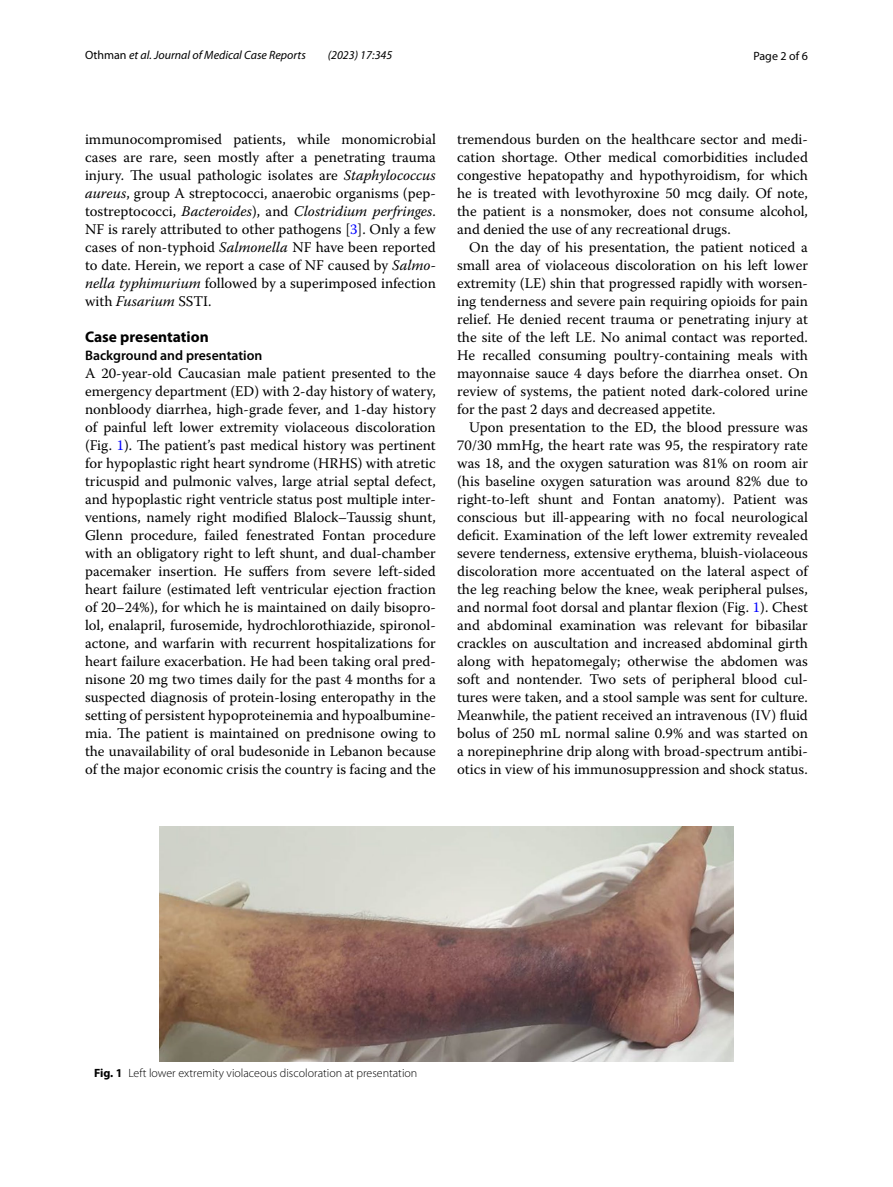
<style>
.page{position:relative;width:893px;height:1187px;background:#fff}
.page>*{position:absolute;margin:0;border:0;box-sizing:border-box;transform-origin:0 0}
.t1{font:700 15.45px "Myriad Pro";color:#000}
.t2{font:14.7px/18px "Warnock Pro";color:#000;text-align:justify}
.t3{font:600 13.8px "Myriad Pro";color:#000}
.t4{font:300 12px "Myriad Pro";color:#000}
.t5{font:italic 12px "Myriad Pro";color:#000}
.t6{font:12px "Myriad Pro";color:#000}
.s1{font-style:normal}
.s2{font-style:italic}
.s3{color:#00f}
.s4{font-weight:700}
</style>
<div class="page">
<img style="left:159px;top:826px;width:575px;height:235px">
<p class="t5" style="left:85px;top:48px;width:222px"><span class="s1">Othman</span> et al. Journal of Medical Case Reports</p>
<p class="t5" style="left:328px;top:48px;width:66px">(2023) 17:345</p>
<p class="t6" style="left:753px;top:48px;width:56px">Page 2 of 6</p>
<p class="t2" style="left:85px;top:130px;width:352px">immunocompromised patients, while monomicrobial cases are rare, seen mostly after a penetrating trauma injury. The usual pathologic isolates are <span class="s2">Staphylococcus aureus</span>, group A streptococci, anaerobic organisms (pep&shy;tostreptococci, <span class="s2">Bacteroides</span>), and <span class="s2">Clostridium perfringes</span>.<br>NF is rarely attributed to other pathogens [<span class="s3">3</span>]. Only a few cases of non-typhoid <span class="s2">Salmonella</span> NF have been reported to date. Herein, we report a case of NF caused by <span class="s2">Salmo&shy;nella typhimurium</span> followed by a superimposed infection with <span class="s2">Fusarium</span> SSTI.</p>
<p class="t1" style="left:85px;top:326px;width:125px">Case presentation</p>
<p class="t3" style="left:85px;top:346px;width:179px">Background and presentation</p>
<p class="t2" style="left:85px;top:364px;width:352px">A 20-year-old Caucasian male patient presented to the emergency department (ED) with 2-day history of watery, nonbloody diarrhea, high-grade fever, and 1-day history of painful left lower extremity violaceous discoloration (Fig. <span class="s3">1</span>). The patient’s past medical history was pertinent for hypoplastic right heart syndrome (HRHS) with atretic tricuspid and pulmonic valves, large atrial septal defect, and hypoplastic right ventricle status post multiple inter&shy;ventions, namely right modified Blalock–Taussig shunt, Glenn procedure, failed fenestrated Fontan procedure with an obligatory right to left shunt, and dual-chamber pacemaker insertion. He suffers from severe left-sided heart failure (estimated left ventricular ejection fraction of 20–24%), for which he is maintained on daily bisopro&shy;lol, enalapril, furosemide, hydrochlorothiazide, spironol&shy;actone, and warfarin with recurrent hospitalizations for heart failure exacerbation. He had been taking oral pred&shy;nisone 20 mg two times daily for the past 4 months for a suspected diagnosis of protein-losing enteropathy in the setting of persistent hypoproteinemia and hypoalbumine&shy;mia. The patient is maintained on prednisone owing to the unavailability of oral budesonide in Lebanon because of the major economic crisis the country is facing and the</p>
<p class="t2" style="left:457px;top:130px;width:352px">tremendous burden on the healthcare sector and medi&shy;cation shortage. Other medical comorbidities included congestive hepatopathy and hypothyroidism, for which he is treated with levothyroxine 50 mcg daily. Of note, the patient is a nonsmoker, does not consume alcohol, and denied the use of any recreational drugs.</p>
<p class="t2" style="left:457px;top:238px;width:352px;text-indent:12px">On the day of his presentation, the patient noticed a small area of violaceous discoloration on his left lower extremity (LE) shin that progressed rapidly with worsen&shy;ing tenderness and severe pain requiring opioids for pain relief. He denied recent trauma or penetrating injury at the site of the left LE. No animal contact was reported.<br>He recalled consuming poultry-containing meals with mayonnaise sauce 4 days before the diarrhea onset. On review of systems, the patient noted dark-colored urine for the past 2 days and decreased appetite.</p>
<p class="t2" style="left:457px;top:418px;width:352px;text-indent:12px">Upon presentation to the ED, the blood pressure was 70/30 mmHg, the heart rate was 95, the respiratory rate was 18, and the oxygen saturation was 81% on room air (his baseline oxygen saturation was around 82% due to right-to-left shunt and Fontan anatomy). Patient was conscious but ill-appearing with no focal neurological deficit. Examination of the left lower extremity revealed severe tenderness, extensive erythema, bluish-violaceous discoloration more accentuated on the lateral aspect of the leg reaching below the knee, weak peripheral pulses, and normal foot dorsal and plantar flexion (Fig. <span class="s3">1</span>). Chest and abdominal examination was relevant for bibasilar crackles on auscultation and increased abdominal girth along with hepatomegaly; otherwise the abdomen was soft and nontender. Two sets of peripheral blood cul&shy;tures were taken, and a stool sample was sent for culture.<br>Meanwhile, the patient received an intravenous (IV) fluid bolus of 250 mL normal saline 0.9% and was started on a norepinephrine drip along with broad-spectrum antibi&shy;otics in view of his immunosuppression and shock status.</p>
<p class="t4" style="left:94px;top:1066px;width:325px"><span class="s4">Fig. 1</span> Left lower extremity violaceous discoloration at presentation</p>
</div>
